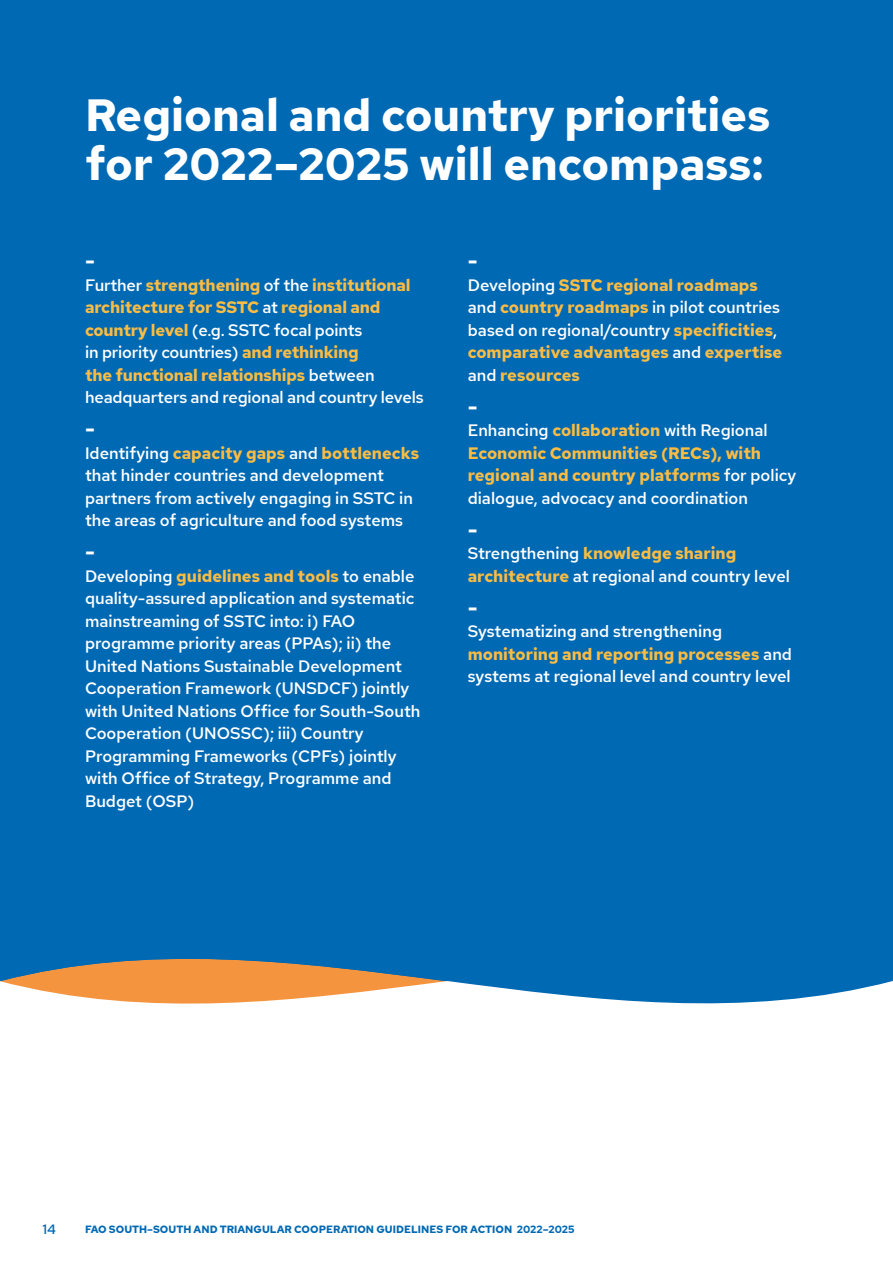
<style>
.page{position:relative;width:893px;height:1263px;background:#fff}
.page>*{position:absolute;margin:0;border:0;box-sizing:border-box;transform-origin:0 0}
.t1{font:700 45px/49.5px "Red Hat Text";color:#fff}
.t2{font:700 21px "Red Hat Text";color:#fff}
.t3{font:500 16.5px/22.5px "Red Hat Text";color:#fff}
.t4{font:700 16.5px/22.5px "Red Hat Text";letter-spacing:-.01em;color:#fbbc43}
.t5{font:500 13.5px "Red Hat Text";color:#0069b4}
.t6{font:700 10.5px "Red Hat Text";color:#0069b4}
.s1{font-weight:500;color:#fff}
.s2{font-weight:700;color:#fbbc43}
</style>
<div class="page">
<div style="left:0;top:0;width:893px;height:980px;background:#0069b4"></div>
<svg style="left:0;top:959px;width:893px;height:45px"></svg>
<h1 class="t1" style="left:85px;top:90px;width:687px">Regional and country priorities for 2022–2025 will encompass:</h1>
<p class="t2" style="left:85px;top:247px;width:11px">-</p>
<p class="t4" style="left:85px;top:273px;width:340px"><span class="s1">Further</span> strengthening <span class="s1">of the</span> institutional architecture for SSTC <span class="s1">at</span> regional and country level <span class="s1">(e.g. SSTC focal points<br>in priority countries)</span> and rethinking<br>the functional relationships <span class="s1">between headquarters and regional and country levels</span></p>
<p class="t2" style="left:85px;top:415px;width:11px">-</p>
<p class="t3" style="left:85px;top:441px;width:336px">Identifying <span class="s2">capacity gaps</span> and <span class="s2">bottlenecks </span>that hinder countries and development partners from actively engaging in SSTC in the areas of agriculture and food systems</p>
<p class="t2" style="left:85px;top:538px;width:11px">-</p>
<p class="t3" style="left:85px;top:565px;width:337px">Developing <span class="s2">guidelines and tools</span> to enable quality-assured application and systematic mainstreaming of SSTC into: i) FAO programme priority areas (PPAs); ii) the United Nations Sustainable Development Cooperation Framework (UNSDCF) jointly with United Nations Office for South‑South Cooperation (UNOSSC); iii) Country Programming Frameworks (CPFs) jointly with Office of Strategy, Programme and Budget (OSP)</p>
<p class="t2" style="left:468px;top:247px;width:11px">-</p>
<p class="t4" style="left:468px;top:273px;width:316px"><span class="s1">Developing</span> SSTC regional roadmaps <span class="s1">and</span> country roadmaps <span class="s1">in pilot countries based on regional/country</span> specificities<span class="s1">, </span>comparative advantages <span class="s1">and</span> expertise <span class="s1">and</span> resources</p>
<p class="t2" style="left:468px;top:392px;width:11px">-</p>
<p class="t4" style="left:468px;top:419px;width:330px"><span class="s1">Enhancing</span> collaboration <span class="s1">with Regional </span>Economic Communities (RECs), with regional and country platforms <span class="s1">for policy dialogue, advocacy and coordination</span></p>
<p class="t2" style="left:468px;top:515px;width:11px">-</p>
<p class="t3" style="left:468px;top:542px;width:324px">Strengthening <span class="s2">knowledge sharing architecture</span> at regional and country level</p>
<p class="t2" style="left:468px;top:594px;width:11px">-</p>
<p class="t3" style="left:468px;top:620px;width:326px">Systematizing and strengthening <span class="s2">monitoring and reporting processes</span> and systems at regional level and country level</p>
<p class="t5" style="left:43px;top:1220px;width:15px">14</p>
<p class="t6" style="left:85px;top:1222px;width:491px">FAO SOUTH–SOUTH AND TRIANGULAR COOPERATION GUIDELINES FOR ACTION 2022–2025</p>
</div>
